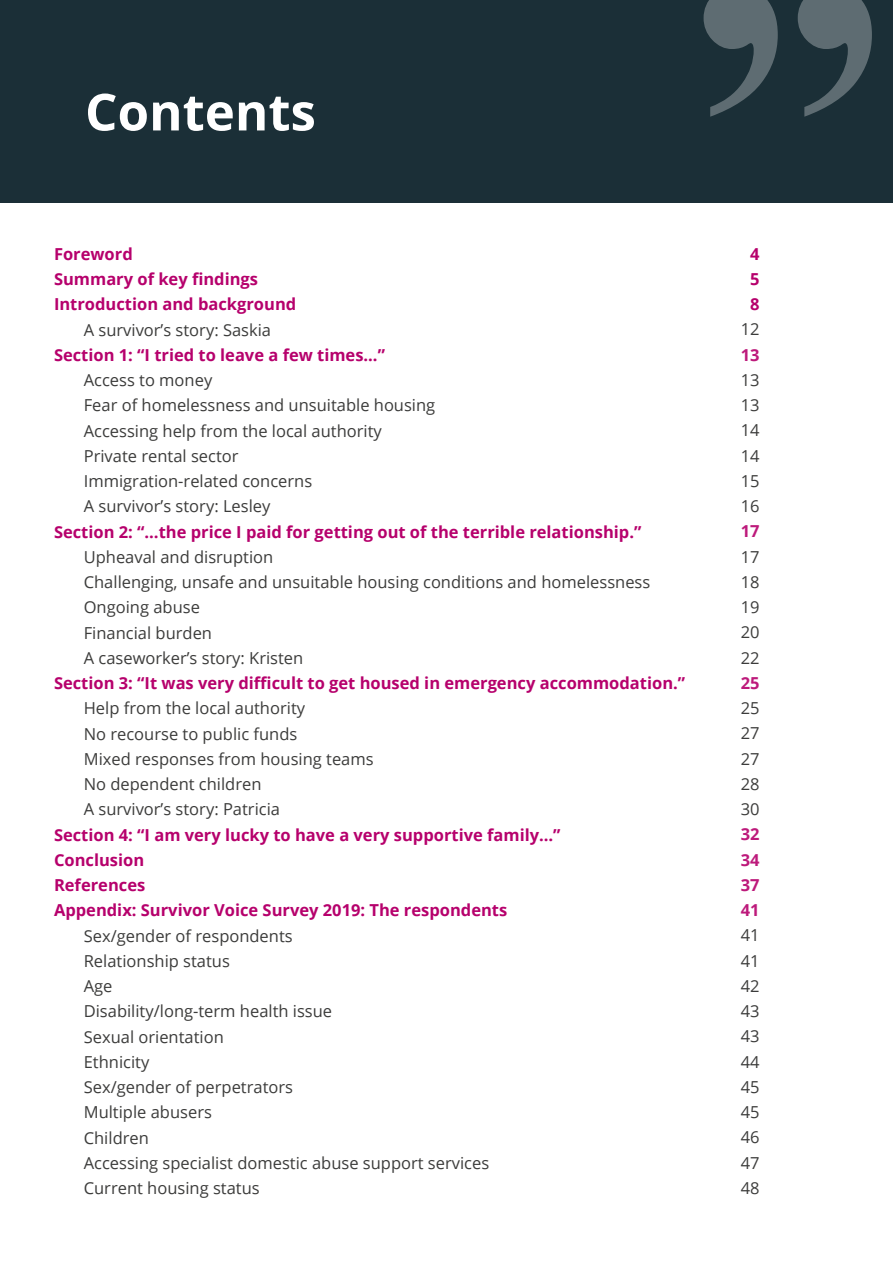
<style>
.page{position:relative;width:893px;height:1263px;background:#fff}
.page>*{position:absolute;margin:0;border:0;box-sizing:border-box;transform-origin:0 0}
.t1{font:700 51px "Open Sans";color:#fff}
.t2{font:16.5px/25.2px "Open Sans";color:#3c3c3b}
.t3{font:700 16.5px/25.2px "Open Sans";color:#b6006c}
.t4{font:700 16.5px/25.2px "Open Sans";color:#bd1a7b;text-align:justify}
</style>
<div class="page">
<div style="left:0;top:0;width:893px;height:202px;background:#1b2f37"></div>
<svg style="left:704px;top:0;width:168px;height:117px"></svg>
<h1 class="t1" style="left:85px;top:91px;width:232px">Contents</h1>
<p class="t3" style="left:54px;top:243px;width:244px">Foreword<br>Summary of key findings<br>Introduction and background</p>
<p class="t2" style="left:84px;top:319px;width:189px">A survivor’s story: Saskia</p>
<p class="t3" style="left:54px;top:344px;width:332px">Section 1: “I tried to leave a few times...”</p>
<p class="t2" style="left:84px;top:369px;width:353px">Access to money<br>Fear of homelessness and unsuitable housing<br>Accessing help from the local authority<br>Private rental sector<br>Immigration-related concerns<br>A survivor’s story: Lesley</p>
<p class="t3" style="left:54px;top:521px;width:589px">Section 2: “…the price I paid for getting out of the terrible relationship.”</p>
<p class="t2" style="left:84px;top:546px;width:568px">Upheaval and disruption<br>Challenging, unsafe and unsuitable housing conditions and homelessness<br>Ongoing abuse<br>Financial burden<br>A caseworker’s story: Kristen</p>
<p class="t3" style="left:54px;top:670px;width:633px">Section 3: “It was very difficult to get housed in emergency accommodation.”</p>
<p class="t2" style="left:84px;top:697px;width:291px">Help from the local authority<br>No recourse to public funds<br>Mixed responses from housing teams<br>No dependent children<br>A survivor’s story: Patricia</p>
<p class="t3" style="left:54px;top:824px;width:508px">Section 4: “I am very lucky to have a very supportive family…” Conclusion<br>References<br>Appendix: Survivor Voice Survey 2019: The respondents</p>
<p class="t2" style="left:84px;top:925px;width:407px">Sex/gender of respondents<br>Relationship status<br>Age<br>Disability/long-term health issue<br>Sexual orientation<br>Ethnicity<br>Sex/gender of perpetrators<br>Multiple abusers<br>Children<br>Accessing specialist domestic abuse support services<br>Current housing status</p>
<p class="t3" style="left:750px;top:243px;width:11px;text-align:justify">4<br>5<br>8</p>
<p class="t2" style="left:741px;top:318px;width:20px">12</p>
<p class="t4" style="left:741px;top:344px;width:20px">13</p>
<p class="t2" style="left:741px;top:369px;width:20px;text-align:justify">13<br>13<br>14<br>14<br>15<br>16</p>
<p class="t4" style="left:741px;top:520px;width:20px">17</p>
<p class="t2" style="left:741px;top:546px;width:20px;text-align:justify">17<br>18<br>19<br>20<br>22</p>
<p class="t4" style="left:741px;top:672px;width:20px">25</p>
<p class="t2" style="left:741px;top:697px;width:20px;text-align:justify">25<br>27<br>27<br>28<br>30</p>
<p class="t4" style="left:741px;top:823px;width:20px">32<br>34<br>37<br>41</p>
<p class="t2" style="left:741px;top:924px;width:20px;text-align:justify">41<br>41<br>42<br>43<br>43<br>44<br>45<br>45<br>46<br>47<br>48</p>
</div>
